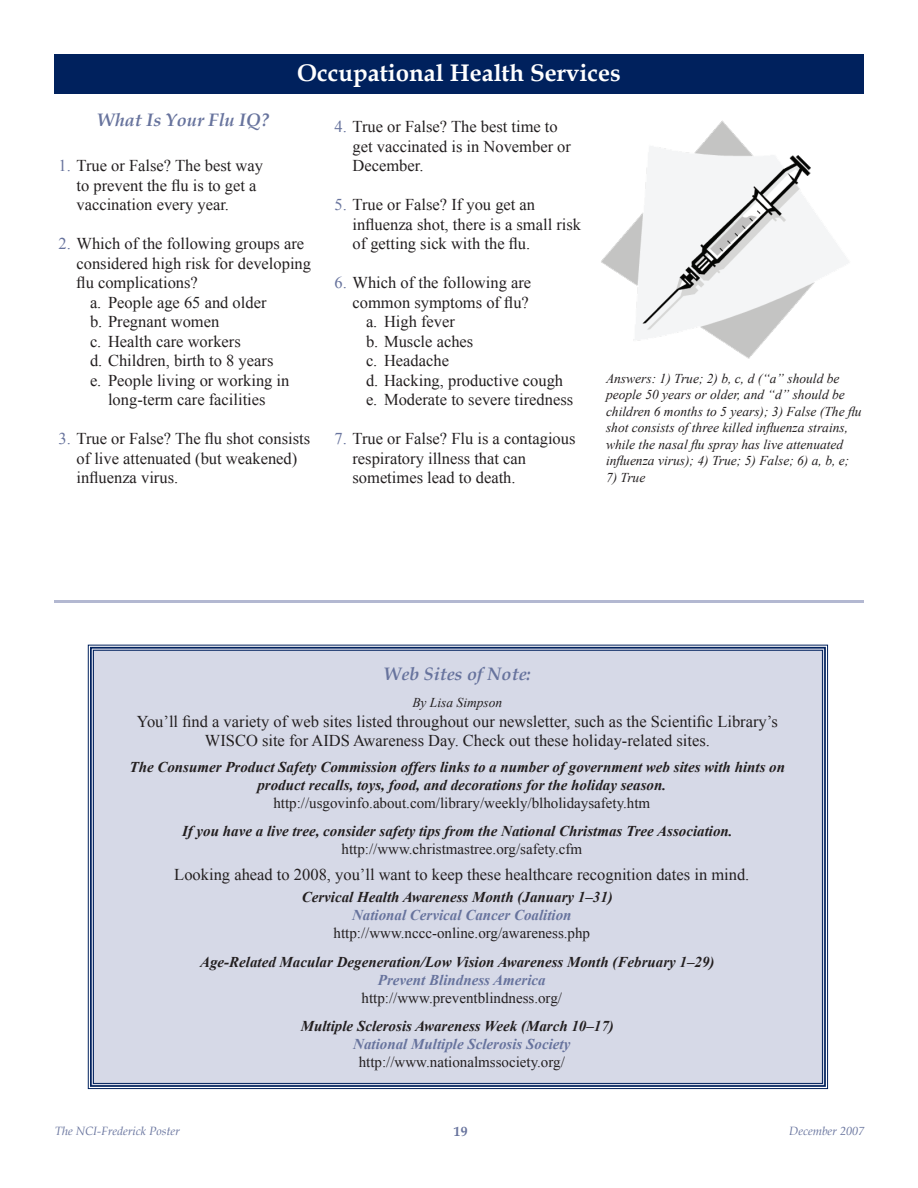
<style>
.page{position:relative;width:918px;height:1188px;background:#fff}
.page>*{position:absolute;margin:0;border:0;box-sizing:border-box;transform-origin:0 0}
._16pt_White_Heading{font:700 24px "Book Antiqua";color:#fff}
._12pt_SubSubhead{font:italic 700 18px "Book Antiqua";color:#67739d}
.Main_Text{font:16.5px/19.5px "Times New Roman";color:#231f20}
.Byline{font:16.5px/19.5px "Times New Roman";color:#231f20;text-align:center}
.Main_Text-2{font:italic 700 15px/18px "Times New Roman";color:#231f20}
.Main_Text-3{font:15px "Times New Roman";color:#231f20}
.Main_Text-4{font:italic 700 15px "Times New Roman";color:#67739d}
.Editor_s_Note{font:italic 13.5px/16.5px "Times New Roman";color:#231f20}
.Byline-2{font:italic 13.5px "Times New Roman";color:#231f20}
.t1{font:700 13.5px "Book Antiqua";color:#67739d}
.t2{font:italic 12px "Book Antiqua";color:#67739d}
.s1{color:#67739d}
.s2{font-weight:400;font-style:normal}
</style>
<div class="page">
<div style="left:54px;top:54px;width:810px;height:39px;background:#00215d"></div>
<img style="left:601px;top:120px;width:248px;height:239px">
<div style="left:87px;top:644px;width:741px;height:445px;background:#d6d9e7"></div>
<div style="left:90px;top:647px;width:736px;height:440px;border:2px solid #00215d"></div>
<hr style="left:54px;top:600px;width:810px;height:3px;background:#b3b8d1">
<p class="_16pt_White_Heading" style="left:297px;top:57px;width:325px">Occupational Health Services</p>
<p class="_12pt_SubSubhead" style="left:97px;top:107px;width:174px">What Is Your Flu IQ?</p>
<p class="Main_Text" style="left:76px;top:155px;width:188px;text-indent:-18px"><span class="s1">1.</span> True or False? The best way to prevent the flu is to get a vaccination every year.</p>
<p class="Main_Text" style="left:76px;top:233px;width:236px;text-indent:-18px"><span class="s1">2.</span> Which of the following groups are considered high risk for developing flu complications?</p>
<p class="Main_Text" style="left:90px;top:292px;width:178px">a. People age 65 and older</p>
<p class="Main_Text" style="left:90px;top:311px;width:131px">b. Pregnant women</p>
<p class="Main_Text" style="left:90px;top:331px;width:152px">c. Health care workers</p>
<p class="Main_Text" style="left:90px;top:350px;width:185px">d. Children, birth to 8 years</p>
<p class="Main_Text" style="left:90px;top:370px;width:201px;text-align:center">e. People living or working in long-term care facilities</p>
<p class="Main_Text" style="left:76px;top:428px;width:235px;text-indent:-18px"><span class="s1">3.</span> True or False? The flu shot consists of live attenuated (but weakened) influenza virus.</p>
<p class="Main_Text" style="left:352px;top:116px;width:220px;text-indent:-18px"><span class="s1">4.</span> True or False? The best time to get vaccinated is in November or<br>December.</p>
<p class="Main_Text" style="left:352px;top:194px;width:230px;text-indent:-18px"><span class="s1">5.</span> True or False? If you get an influenza shot, there is a small risk of getting sick with the flu.</p>
<p class="Main_Text" style="left:334px;top:272px;width:198px;text-align:right"><span class="s1">6.</span> Which of the following are common symptoms of flu?</p>
<p class="Main_Text" style="left:366px;top:311px;width:91px">a. High fever</p>
<p class="Main_Text" style="left:366px;top:331px;width:109px">b. Muscle aches</p>
<p class="Main_Text" style="left:366px;top:350px;width:85px">c. Headache</p>
<p class="Main_Text" style="left:366px;top:370px;width:199px">d. Hacking, productive cough</p>
<p class="Main_Text" style="left:366px;top:389px;width:209px">e. Moderate to severe tiredness</p>
<p class="Main_Text" style="left:352px;top:428px;width:225px;text-indent:-18px"><span class="s1">7.</span> True or False? Flu is a contagious respiratory illness that can sometimes lead to death.</p>
<p class="Editor_s_Note" style="left:606px;top:370px;width:257px">Answers: 1) True; 2) b, c, d (“a” should be people 50 years or older, and “d” should be children 6 months to 5 years); 3) False (The flu shot consists of three killed influenza strains, while the nasal flu spray has live attenuated influenza virus); 4) True; 5) False; 6) a, b, e;</p>
<p class="Editor_s_Note" style="left:606px;top:469px;width:41px">7) True</p>
<p class="_12pt_SubSubhead" style="left:384px;top:662px;width:149px">Web Sites of Note:</p>
<p class="Byline-2" style="left:412px;top:694px;width:92px">By Lisa Simpson</p>
<p class="Byline" style="left:137px;top:711px;width:643px">You’ll find a variety of web sites listed throughout our newsletter, such as the Scientific Library’s<br>WISCO site for AIDS Awareness Day. Check out these holiday-related sites.</p>
<p class="Main_Text-2" style="left:130px;top:757px;width:657px">The Consumer Product Safety Commission offers links to a number of government web sites with hints on</p>
<p class="Main_Text-2" style="left:257px;top:775px;width:410px">product recalls, toys, food, and decorations for the holiday season.</p>
<p class="Main_Text-3" style="left:273px;top:793px;width:378px">http://usgovinfo.about.com/library/weekly/blholidaysafety.htm</p>
<p class="Main_Text-2" style="left:342px;top:822px;width:393px;text-indent:-159px">If you have a live tree, consider safety tips from the National Christmas Tree Association. <span class="s2">http://www.christmastree.org/safety.cfm</span></p>
<p class="Main_Text" style="left:174px;top:864px;width:577px">Looking ahead to 2008, you’ll want to keep these healthcare recognition dates in mind.</p>
<p class="Main_Text-2" style="left:302px;top:888px;width:313px">Cervical Health Awareness Month (January 1–31)</p>
<p class="Main_Text-4" style="left:352px;top:905px;width:221px">National Cervical Cancer Coalition</p>
<p class="Main_Text-3" style="left:334px;top:923px;width:258px">http://www.nccc-online.org/awareness.php</p>
<p class="Main_Text-2" style="left:200px;top:952px;width:516px">Age-Related Macular Degeneration/Low Vision Awareness Month (February 1–29)</p>
<p class="Main_Text-4" style="left:378px;top:969px;width:169px">Prevent Blindness America</p>
<p class="Main_Text-3" style="left:362px;top:988px;width:202px">http://www.preventblindness.org/</p>
<p class="Main_Text-2" style="left:301px;top:1017px;width:315px">Multiple Sclerosis Awareness Week (March 10–17)</p>
<p class="Main_Text-4" style="left:353px;top:1034px;width:219px">National Multiple Sclerosis Society</p>
<p class="Main_Text-3" style="left:359px;top:1052px;width:208px">http://www.nationalmssociety.org/</p>
<p class="t2" style="left:55px;top:1123px;width:126px">The NCI-Frederick Poster</p>
<p class="t1" style="left:454px;top:1123px;width:15px">19</p>
<p class="t2" style="left:789px;top:1123px;width:76px">December 2007</p>
</div>
